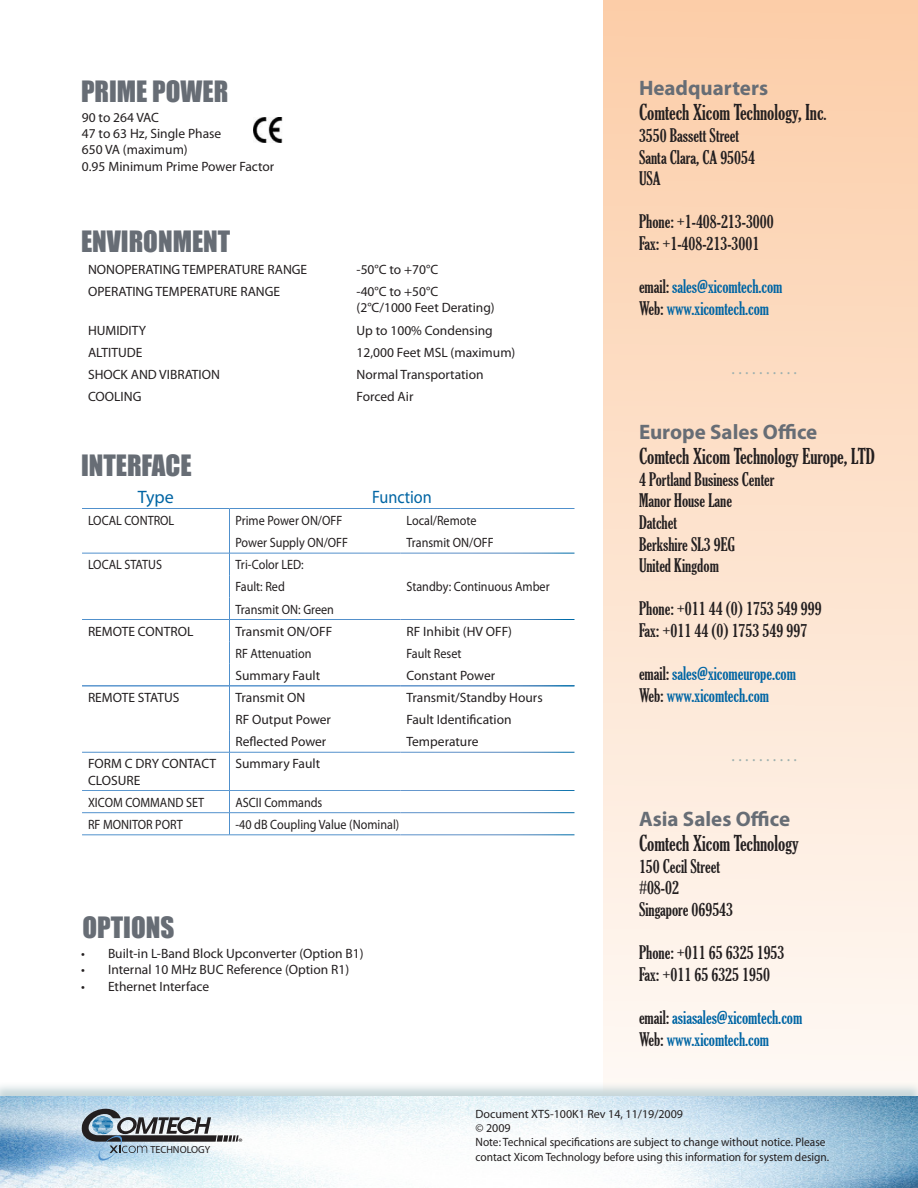
<style>
.page{position:relative;width:918px;height:1188px;background:#fff}
.page>*{position:absolute;margin:0;border:0;box-sizing:border-box;transform-origin:0 0}
.Sub-Heading{font:27px "Impact";color:#676d75}
.t1{font:extra-condensed 21px "Gloucester";color:#231f20}
.t2{font:700 21px "Myriad Pro";color:#676d75}
.t3{font:extra-condensed 18px "Gloucester";color:#231f20}
.t4{font:extra-condensed 18px "Gloucester";color:#0065a4}
.t5{font:18px "Myriad Pro";color:#0065a4;scale:.9 1}
.t6{font:18px "Myriad Pro";color:#0065a4}
.t7{font:16.5px "Myriad Pro";color:#9db0af}
.t8{font:13.5px/16.2px "Myriad Pro";color:#231f20}
.t9{font:13.5px "Myriad Pro";color:#231f20;scale:.9 1}
.Footer_-_Copyright{font:12px/14.4px "Myriad Pro";color:#231f20;scale:.95 1}
.Footer_-_Copyright-2{font:12px "Myriad Pro";color:#231f20}
.t10{font:10.35px "Myriad Pro";color:#231f20}
.s1{font-size:18px}
.s2{color:#231f20}
</style>
<div class="page">
<div style="left:603px;top:0;width:315px;height:1095px;background:linear-gradient(to bottom,#fccda8,#fef9f5)"></div>
<svg style="left:0;top:1082px;width:918px;height:14px"></svg>
<img style="left:0;top:1096px;width:918px;height:92px">
<svg style="left:78px;top:1103px;width:164px;height:58px;background:#a7b7c2"></svg>
<svg style="left:229px;top:509px;width:1px;height:243px"></svg>
<svg style="left:229px;top:791px;width:1px;height:44px"></svg>
<hr style="left:82px;top:508px;width:147px;height:1px;background:#5090cc">
<hr style="left:230px;top:508px;width:170px;height:1px;background:#5090cc">
<hr style="left:400px;top:508px;width:174px;height:1px;background:#5090cc">
<img style="left:253px;top:118px;width:30px;height:25px">
<p class="Sub-Heading" style="left:81px;top:71px;width:149px">PRIME POWER</p>
<p class="t8" style="left:82px;top:109px;width:79px">90 to 264 VAC</p>
<p class="t8" style="left:82px;top:125px;width:141px">47 to 63 Hz, Single Phase</p>
<p class="t8" style="left:82px;top:142px;width:107px">650 VA (maximum)</p>
<p class="t8" style="left:82px;top:158px;width:194px">0.95 Minimum Prime Power Factor</p>
<p class="Sub-Heading" style="left:81px;top:221px;width:151px">ENVIRONMENT</p>
<p class="t8" style="left:88px;top:261px;width:221px">NONOPERATING TEMPERATURE RANGE</p>
<p class="t8" style="left:357px;top:261px;width:83px">-50°C to +70°C</p>
<p class="t8" style="left:88px;top:283px;width:194px">OPERATING TEMPERATURE RANGE</p>
<p class="t8" style="left:357px;top:283px;width:83px">-40°C to +50°C</p>
<p class="t8" style="left:357px;top:300px;width:140px">(2°C/1000 Feet Derating)</p>
<p class="t8" style="left:88px;top:322px;width:60px">HUMIDITY</p>
<p class="t8" style="left:357px;top:322px;width:138px">Up to 100% Condensing</p>
<p class="t8" style="left:88px;top:344px;width:56px">ALTITUDE</p>
<p class="t8" style="left:357px;top:344px;width:160px">12,000 Feet MSL (maximum)</p>
<p class="t8" style="left:88px;top:366px;width:134px">SHOCK AND VIBRATION</p>
<p class="t8" style="left:357px;top:366px;width:129px">Normal Transportation</p>
<p class="t8" style="left:88px;top:388px;width:55px">COOLING</p>
<p class="t8" style="left:357px;top:388px;width:58px">Forced Air</p>
<p class="Sub-Heading" style="left:81px;top:444px;width:112px">INTERFACE</p>
<p class="t6" style="left:138px;top:485px;width:37px">Type</p>
<p class="t5" style="left:372px;top:485px;width:68px">Function</p>
<p class="t9" style="left:88px;top:512px;width:97px">LOCAL CONTROL</p>
<p class="t9" style="left:236px;top:512px;width:120px">Prime Power ON/OFF</p>
<p class="t9" style="left:406px;top:512px;width:79px">Local/Remote</p>
<p class="t9" style="left:236px;top:534px;width:127px">Power Supply ON/OFF</p>
<p class="t9" style="left:406px;top:534px;width:98px">Transmit ON/OFF</p>
<p class="t9" style="left:88px;top:556px;width:84px">LOCAL STATUS</p>
<p class="t9" style="left:236px;top:556px;width:77px">Tri-Color LED:</p>
<p class="t9" style="left:236px;top:579px;width:56px">Fault: Red</p>
<p class="t9" style="left:406px;top:579px;width:161px">Standby: Continuous Amber</p>
<p class="t9" style="left:236px;top:601px;width:111px">Transmit ON: Green</p>
<p class="t8" style="left:88px;top:623px;width:107px">REMOTE CONTROL</p>
<p class="t8" style="left:236px;top:623px;width:98px">Transmit ON/OFF</p>
<p class="t8" style="left:406px;top:623px;width:107px">RF Inhibit (HV OFF)</p>
<p class="t9" style="left:236px;top:645px;width:86px">RF Attenuation</p>
<p class="t9" style="left:406px;top:645px;width:63px">Fault Reset</p>
<p class="t8" style="left:236px;top:667px;width:86px">Summary Fault</p>
<p class="t8" style="left:406px;top:667px;width:90px">Constant Power</p>
<p class="t8" style="left:88px;top:689px;width:93px">REMOTE STATUS</p>
<p class="t8" style="left:236px;top:689px;width:71px">Transmit ON</p>
<p class="t8" style="left:406px;top:689px;width:138px">Transmit/Standby Hours</p>
<p class="t8" style="left:236px;top:711px;width:97px">RF Output Power</p>
<p class="t8" style="left:406px;top:711px;width:107px">Fault Identification</p>
<p class="t8" style="left:236px;top:733px;width:92px">Reflected Power</p>
<p class="t8" style="left:406px;top:733px;width:73px">Temperature</p>
<p class="t8" style="left:88px;top:756px;width:130px">FORM C DRY CONTACT<br>CLOSURE</p>
<p class="t8" style="left:236px;top:756px;width:86px">Summary Fault</p>
<p class="t9" style="left:88px;top:794px;width:131px">XICOM COMMAND SET</p>
<p class="t9" style="left:236px;top:794px;width:98px">ASCII Commands</p>
<p class="t9" style="left:88px;top:816px;width:107px">RF MONITOR PORT</p>
<p class="t9" style="left:236px;top:816px;width:184px">-40 dB Coupling Value (Nominal)</p>
<p class="Sub-Heading" style="left:82px;top:906px;width:93px">OPTIONS</p>
<p class="t8" style="left:81px;top:945px;width:284px">• Built-in L-Band Block Upconverter (Option B1)</p>
<p class="t8" style="left:81px;top:961px;width:270px">• Internal 10 MHz BUC Reference (Option R1)</p>
<p class="t8" style="left:81px;top:978px;width:130px">• Ethernet Interface</p>
<p class="t2" style="left:639px;top:74px;width:131px">Headquarters</p>
<p class="t1" style="left:639px;top:101px;width:189px">Comtech Xicom Technology, Inc<span class="s1">.</span></p>
<p class="t3" style="left:639px;top:125px;width:102px">3550 Bassett Street</p>
<p class="t3" style="left:639px;top:147px;width:118px">Santa Clara, CA 95054</p>
<p class="t3" style="left:639px;top:168px;width:23px">USA</p>
<p class="t3" style="left:639px;top:212px;width:136px">Phone: +1-408-213-3000</p>
<p class="t3" style="left:639px;top:233px;width:122px">Fax: +1-408-213-3001</p>
<p class="t4" style="left:639px;top:276px;width:145px"><span class="s2">email:</span> sales@xicomtech.com</p>
<p class="t4" style="left:639px;top:298px;width:132px"><span class="s2">Web:</span> www.xicomtech.com</p>
<p class="t7" style="left:731px;top:359px;width:67px">. . . . . . . . . .</p>
<p class="t2" style="left:639px;top:418px;width:180px">Europe Sales Office</p>
<p class="t1" style="left:639px;top:444px;width:238px">Comtech Xicom Technology Europe, LTD</p>
<p class="t3" style="left:639px;top:469px;width:137px">4 Portland Business Center</p>
<p class="t3" style="left:639px;top:491px;width:95px">Manor House Lane</p>
<p class="t3" style="left:639px;top:512px;width:40px">Datchet</p>
<p class="t3" style="left:639px;top:534px;width:97px">Berkshire SL3 9EG</p>
<p class="t3" style="left:639px;top:555px;width:81px">United Kingdom</p>
<p class="t3" style="left:639px;top:599px;width:184px">Phone: +011 44 (0) 1753 549 999</p>
<p class="t3" style="left:639px;top:620px;width:170px">Fax: +011 44 (0) 1753 549 997</p>
<p class="t4" style="left:639px;top:663px;width:159px"><span class="s2">email:</span> sales@xicomeurope.com</p>
<p class="t4" style="left:639px;top:685px;width:132px"><span class="s2">Web:</span> www.xicomtech.com</p>
<p class="t7" style="left:731px;top:746px;width:67px">. . . . . . . . . .</p>
<p class="t2" style="left:639px;top:805px;width:153px">Asia Sales Office</p>
<p class="t1" style="left:639px;top:831px;width:161px">Comtech Xicom Technology</p>
<p class="t3" style="left:639px;top:856px;width:83px">150 Cecil Street</p>
<p class="t3" style="left:639px;top:878px;width:41px">#08-02</p>
<p class="t3" style="left:639px;top:899px;width:96px">Singapore 069543</p>
<p class="t3" style="left:639px;top:942px;width:147px">Phone: +011 65 6325 1953</p>
<p class="t3" style="left:639px;top:964px;width:133px">Fax: +011 65 6325 1950</p>
<p class="t4" style="left:639px;top:1007px;width:165px"><span class="s2">email:</span> asiasales@xicomtech.com</p>
<p class="t4" style="left:639px;top:1029px;width:132px"><span class="s2">Web:</span> www.xicomtech.com</p>
<p class="t10" style="left:150px;top:1143px;width:61px">TECHNOLOGY</p>
<p class="Footer_-_Copyright-2" style="left:476px;top:1106px;width:209px">Document XTS-100K1 Rev 14, 11/19/2009</p>
<p class="Footer_-_Copyright-2" style="left:476px;top:1120px;width:37px">© 2009</p>
<p class="Footer_-_Copyright" style="left:476px;top:1135px;width:374px">Note: Technical specifications are subject to change without notice. Please contact Xicom Technology before using this information for system design.</p>
</div>
